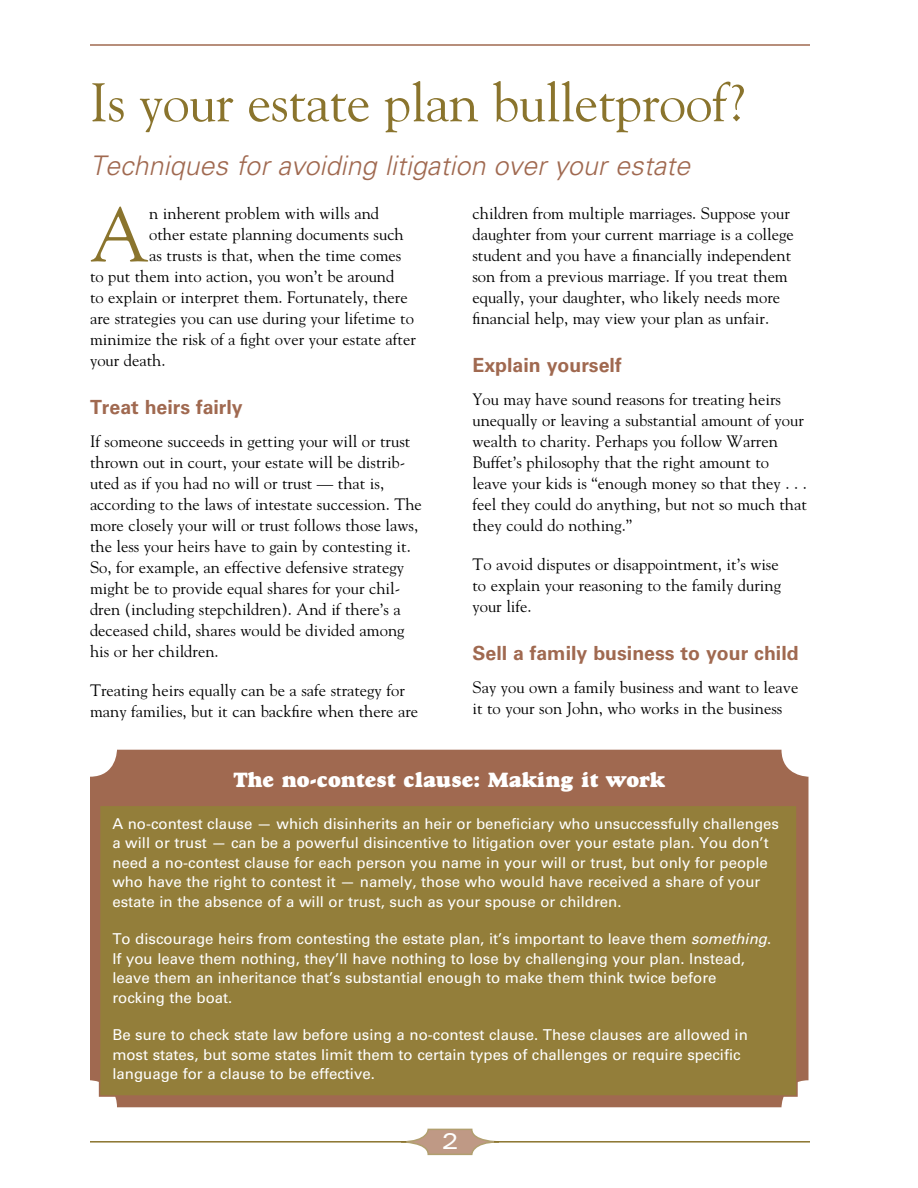
<style>
.page{position:relative;width:918px;height:1188px;background:#fff}
.page>*{position:absolute;margin:0;border:0;box-sizing:border-box;transform-origin:0 0}
.t1{font:76.2px "Goudy Std";color:#8a742d}
.t2{font:54px "Goudy Std";letter-spacing:-.01em;color:#8a742d}
.t3{font:italic 300 27px "Univers LT Std";color:#a06950}
.t4{font:expanded 22.5px "Univers LT Std";color:#fff}
.t5{font:21px "Goudy Std Heavyface";color:#fff}
.t6{font:700 19.5px "Univers LT Std";color:#a06950}
.t7{font:16.5px/21px "Goudy Std";color:#000}
.t8{font:15px/19.5px "Univers LT Std";color:#fff}
.s1{font-style:italic}
</style>
<div class="page">
<hr style="left:90px;top:44px;width:720px;height:2px;background:#a06950">
<svg style="left:406px;top:1128px;width:89px;height:28px"></svg>
<hr style="left:90px;top:1141px;width:316px;height:2px;background:#8a742d">
<hr style="left:494px;top:1141px;width:316px;height:2px;background:#8a742d">
<div style="left:90px;top:750px;width:718px;height:357px;background:#a06950;border-radius:27px"></div>
<div style="left:100px;top:805px;width:697px;height:291px;background:#937e3a"></div>
<div style="left:99px;top:805px;width:699px;height:292px;border:2px solid #a06950"></div>
<h2 class="t2" style="left:90px;top:69px;width:656px">Is your estate plan bulletproof?</h2>
<h3 class="t3" style="left:90px;top:149px;width:602px">Techniques for avoiding litigation over your estate</h3>
<h1 class="t1" style="left:90px;top:188px;width:61px">A</h1>
<p class="t7" style="left:149px;top:203px;width:231px">n inherent problem with wills and</p>
<p class="t7" style="left:149px;top:224px;width:256px">other estate planning documents such</p>
<p class="t7" style="left:149px;top:245px;width:254px">as trusts is that, when the time comes</p>
<p class="t7" style="left:90px;top:266px;width:306px">to put them into action, you won’t be around</p>
<p class="t7" style="left:90px;top:287px;width:319px">to explain or interpret them. Fortunately, there</p>
<p class="t7" style="left:90px;top:308px;width:326px">are strategies you can use during your lifetime to</p>
<p class="t7" style="left:90px;top:329px;width:327px">minimize the risk of a fight over your estate after</p>
<p class="t7" style="left:90px;top:350px;width:77px">your death.</p>
<p class="t6" style="left:90px;top:396px;width:154px">Treat heirs fairly</p>
<p class="t7" style="left:90px;top:431px;width:333px">If someone succeeds in getting your will or trust thrown out in court, your estate will be distrib&shy;uted as if you had no will or trust — that is, according to the laws of intestate succession. The more closely your will or trust follows those laws, the less your heirs have to gain by contesting it.<br>So, for example, an effective defensive strategy might be to provide equal shares for your chil&shy;dren (including stepchildren). And if there’s a deceased child, shares would be divided among his or her children.</p>
<p class="t7" style="left:90px;top:680px;width:330px">Treating heirs equally can be a safe strategy for many families, but it can backfire when there are</p>
<p class="t7" style="left:473px;top:203px;width:323px">children from multiple marriages. Suppose your daughter from your current marriage is a college student and you have a financially independent son from a previous marriage. If you treat them equally, your daughter, who likely needs more financial help, may view your plan as unfair.</p>
<p class="t6" style="left:472px;top:354px;width:150px">Explain yourself</p>
<p class="t7" style="left:472px;top:389px;width:336px">You may have sound reasons for treating heirs unequally or leaving a substantial amount of your wealth to charity. Perhaps you follow Warren Buffet’s philosophy that the right amount to leave your kids is “enough money so that they . . . feel they could do anything, but not so much that they could do nothing.”</p>
<p class="t7" style="left:472px;top:554px;width:310px">To avoid disputes or disappointment, it’s wise to explain your reasoning to the family during your life.</p>
<p class="t6" style="left:472px;top:642px;width:328px">Sell a family business to your child</p>
<p class="t7" style="left:472px;top:677px;width:327px">Say you own a family business and want to leave it to your son John, who works in the business</p>
<p class="t5" style="left:233px;top:767px;width:433px">The no-contest clause: Making it work</p>
<p class="t8" style="left:112px;top:814px;width:668px">A no-contest clause — which disinherits an heir or beneficiary who unsuccessfully challenges a will or trust — can be a powerful disincentive to litigation over your estate plan. You don’t need a no-contest clause for each person you name in your will or trust, but only for people who have the right to contest it — namely, those who would have received a share of your estate in the absence of a will or trust, such as your spouse or children.</p>
<p class="t8" style="left:112px;top:929px;width:660px">To discourage heirs from contesting the estate plan, it’s important to leave them <span class="s1">something</span>.<br>If you leave them nothing, they’ll have nothing to lose by challenging your plan. Instead, leave them an inheritance that’s substantial enough to make them think twice before rocking the boat.</p>
<p class="t8" style="left:112px;top:1025px;width:637px">Be sure to check state law before using a no-contest clause. These clauses are allowed in most states, but some states limit them to certain types of challenges or require specific language for a clause to be effective.</p>
<h3 class="t4" style="left:442px;top:1128px;width:18px">2</h3>
</div>
